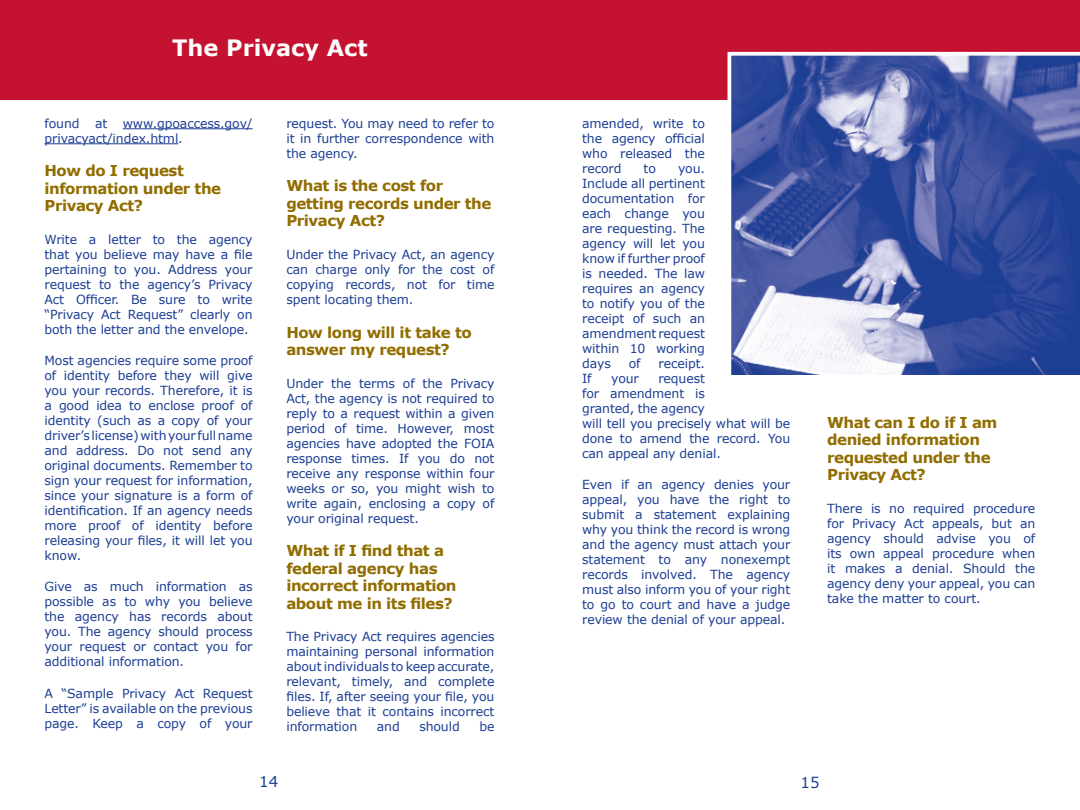
<style>
.page{position:relative;width:1080px;height:810px;background:#fff}
.page>*{position:absolute;margin:0;border:0;box-sizing:border-box;transform-origin:0 0}
.t1{font:700 22.5px "Verdana";color:#fff}
.Text_Section_Head{font:700 15px/17.5px "Verdana";letter-spacing:-.03em;color:#916d00}
.t2{font:15px "Verdana";color:#1c3e94}
.Text_Intro{font:12.5px/15px "Verdana";letter-spacing:-.01em;color:#1c3e94;text-align:justify}
</style>
<div class="page">
<div style="left:0;top:0;width:1080px;height:99px;background:#c41230"></div>
<hr style="left:123px;top:128px;width:130px;height:1px;background:#1c3e94">
<hr style="left:44px;top:143px;width:134px;height:1px;background:#1c3e94">
<svg style="left:728px;top:52px;width:352px;height:323px;background:#5a6dae"></svg>
<h1 class="t1" style="left:172px;top:33px;width:197px">The Privacy Act</h1>
<p class="Text_Intro" style="left:44px;top:115px;width:210px">found at www.gpoaccess.gov/ privacyact/index.html.</p>
<h3 class="Text_Section_Head" style="left:44px;top:162px;width:178px">How do I request information under the<br>Privacy Act?</h3>
<p class="Text_Intro" style="left:44px;top:231px;width:210px">Write a letter to the agency that you believe may have a file pertaining to you. Address your request to the agency’s Privacy Act Officer. Be sure to write “Privacy Act Request” clearly on both the letter and the envelope.</p>
<p class="Text_Intro" style="left:44px;top:353px;width:210px">Most agencies require some proof of identity before they will give you your records. Therefore, it is a good idea to enclose proof of identity (such as a copy of your driver’s license) with your full name and address. Do not send any original documents. Remember to sign your request for information, since your signature is a form of identification. If an agency needs more proof of identity before releasing your files, it will let you know.</p>
<p class="Text_Intro" style="left:44px;top:579px;width:210px">Give as much information as possible as to why you believe the agency has records about you. The agency should process your request or contact you for additional information.</p>
<p class="Text_Intro" style="left:44px;top:685px;width:210px">A “Sample Privacy Act Request Letter” is available on the previous page. Keep a copy of your</p>
<p class="Text_Intro" style="left:286px;top:115px;width:210px">request. You may need to refer to it in further correspondence with the agency.</p>
<h3 class="Text_Section_Head" style="left:286px;top:177px;width:207px">What is the cost for getting records under the<br>Privacy Act?</h3>
<p class="Text_Intro" style="left:286px;top:246px;width:210px">Under the Privacy Act, an agency can charge only for the cost of copying records, not for time spent locating them.</p>
<h3 class="Text_Section_Head" style="left:286px;top:323px;width:187px">How long will it take to answer my request?</h3>
<p class="Text_Intro" style="left:286px;top:375px;width:210px">Under the terms of the Privacy Act, the agency is not required to reply to a request within a given period of time. However, most agencies have adopted the FOIA response times. If you do not receive any response within four weeks or so, you might wish to write again, enclosing a copy of your original request.</p>
<h3 class="Text_Section_Head" style="left:286px;top:542px;width:172px">What if I find that a federal agency has incorrect information about me in its files?</h3>
<p class="Text_Intro" style="left:286px;top:629px;width:210px">The Privacy Act requires agencies maintaining personal information about individuals to keep accurate, relevant, timely, and complete files. If, after seeing your file, you believe that it contains incorrect information</p>
<p class="Text_Intro" style="left:377px;top:719px;width:24px">and</p>
<p class="Text_Intro" style="left:419px;top:719px;width:42px">should</p>
<p class="Text_Intro" style="left:479px;top:719px;width:17px">be</p>
<p class="Text_Intro" style="left:582px;top:115px;width:124px">amended, write to the agency official who released the record</p>
<p class="Text_Intro" style="left:644px;top:160px;width:14px">to</p>
<p class="Text_Intro" style="left:582px;top:160px;width:124px;text-indent:96px">you.<br>Include all pertinent documentation for each change you are requesting. The agency will let you know if further proof is needed. The law requires an agency to notify you of the receipt of such an amendment request within 10 working days</p>
<p class="Text_Intro" style="left:629px;top:355px;width:13px">of</p>
<p class="Text_Intro" style="left:658px;top:355px;width:48px">receipt.</p>
<p class="Text_Intro" style="left:582px;top:370px;width:11px">If</p>
<p class="Text_Intro" style="left:611px;top:370px;width:29px">your</p>
<p class="Text_Intro" style="left:582px;top:370px;width:210px;text-align:left;text-indent:76px">request<br>for amendment is<br>granted, the agency<br>will tell you precisely what will be done to amend the record. You can appeal any denial.</p>
<p class="Text_Intro" style="left:582px;top:476px;width:210px">Even if an agency denies your appeal, you have the right to submit a statement explaining why you think the record is wrong and the agency must attach your statement to any nonexempt records involved. The agency must also inform you of your right to go to court and have a judge review the denial of your appeal.</p>
<h3 class="Text_Section_Head" style="left:827px;top:413px;width:172px">What can I do if I am denied information requested under the<br>Privacy Act?</h3>
<p class="Text_Intro" style="left:827px;top:500px;width:210px">There is no required procedure for Privacy Act appeals, but an agency should advise you of its own appeal procedure when it makes a denial. Should the agency deny your appeal, you can take the matter to court.</p>
<p class="t2" style="left:259px;top:772px;width:21px">14</p>
<p class="t2" style="left:800px;top:773px;width:21px">15</p>
</div>
